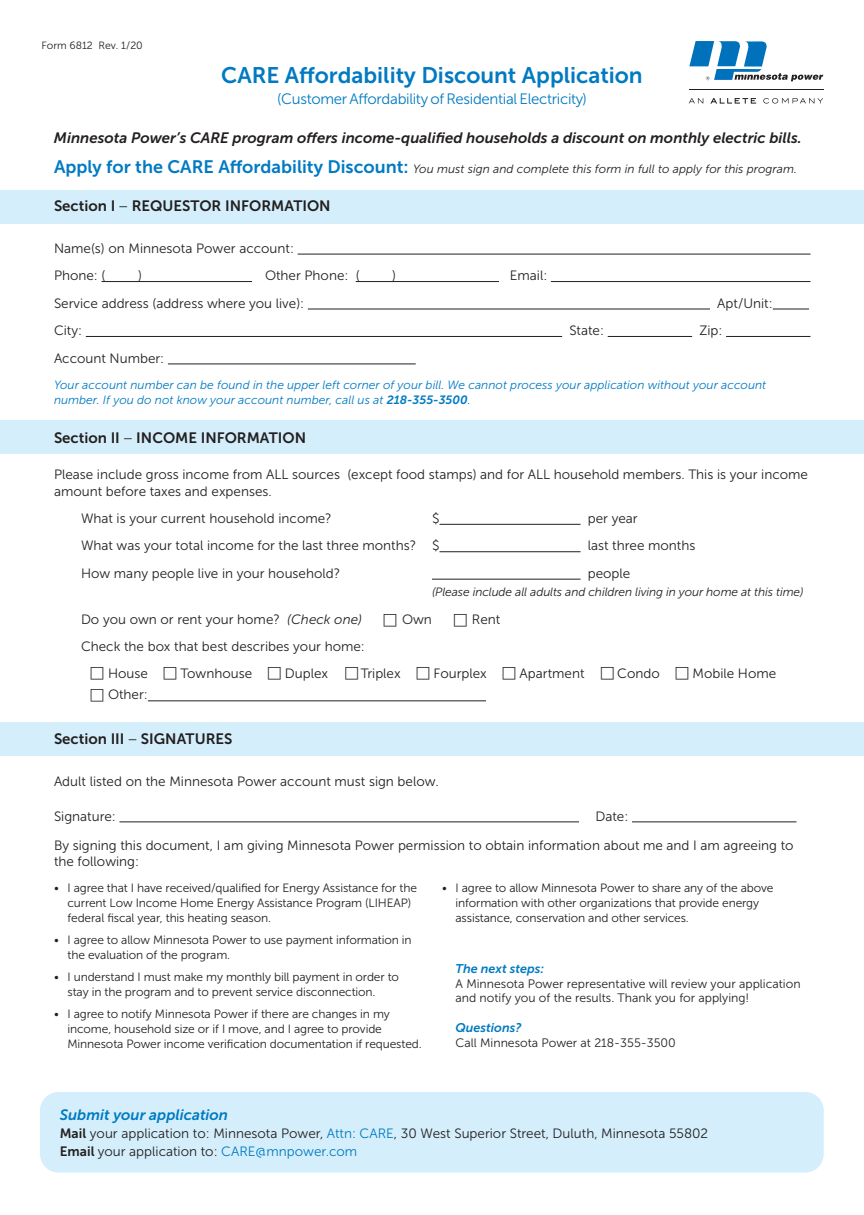
<style>
.page{position:relative;width:864px;height:1215px;background:#fff}
.page>*{position:absolute;margin:0;border:0;box-sizing:border-box;transform-origin:0 0}
.application{font:22.5px "Museo Sans 700";color:#007ac2}
.application-2{font:italic 15px "Museo Sans 700";color:#231f20}
.application-3{font:15px "Museo Sans 700";color:#231f20}
.t1{font:15px "Museo Sans 300";letter-spacing:-.02em;color:#007ac2}
.application-4{font:italic 15px "Museo Sans 700";color:#007ac2}
.application-5{font:13.5px/16.2px "Museo Sans 300";color:#231f20}
.application-6{font:italic 12.6px "Museo Sans 700";color:#007ac2}
.application-7{font:12.3px/14.7px "Museo Sans 300";color:#231f20}
.t2{font:12px/15px "Museo Sans 300";letter-spacing:-.01em;color:#231f20}
.application-8{font:italic 12px/15px "Museo Sans 300";color:#007ac2}
.application-9{font:italic 12px "Museo Sans 300";letter-spacing:-.01em;color:#231f20}
.t3{font:10.5px "Museo Sans 300";color:#231f20}
.s1{font-family:"Museo Sans 700";font-style:normal;font-size:18px;color:#007ac2}
.s2{font-family:"Museo Sans 300"}
.s3{font-family:"Museo Sans 700"}
.s4{font-style:italic}
.s5{color:#007ac2}
</style>
<div class="page">
<div style="left:0;top:190px;width:864px;height:34px;background:#d4effb"></div>
<div style="left:0;top:421px;width:864px;height:33px;background:#d4effb"></div>
<div style="left:40px;top:1092px;width:784px;height:81px;background:#d4effb;border-radius:19px"></div>
<div style="left:0;top:722px;width:864px;height:34px;background:#d4effb"></div>
<hr style="left:298px;top:254px;width:512px;height:1px;background:#231f20">
<hr style="left:102px;top:281px;width:150px;height:1px;background:#231f20">
<hr style="left:356px;top:281px;width:143px;height:1px;background:#231f20">
<hr style="left:551px;top:281px;width:259px;height:1px;background:#231f20">
<hr style="left:308px;top:309px;width:402px;height:1px;background:#231f20">
<hr style="left:773px;top:309px;width:36px;height:1px;background:#231f20">
<hr style="left:86px;top:336px;width:476px;height:1px;background:#231f20">
<hr style="left:608px;top:336px;width:84px;height:1px;background:#231f20">
<hr style="left:726px;top:336px;width:84px;height:1px;background:#231f20">
<hr style="left:168px;top:364px;width:248px;height:1px;background:#231f20">
<hr style="left:440px;top:524px;width:141px;height:1px;background:#231f20">
<hr style="left:440px;top:551px;width:141px;height:1px;background:#231f20">
<hr style="left:432px;top:579px;width:149px;height:1px;background:#231f20">
<hr style="left:148px;top:701px;width:338px;height:1px;background:#231f20">
<hr style="left:119px;top:822px;width:460px;height:1px;background:#231f20">
<hr style="left:632px;top:822px;width:164px;height:1px;background:#231f20">
<svg style="left:689px;top:98px;width:14px;height:5px"></svg>
<svg style="left:689px;top:41px;width:134px;height:40px"></svg>
<hr style="left:689px;top:89px;width:135px;height:1px;background:#231f20">
<svg style="left:710px;top:98px;width:46px;height:6px"></svg>
<svg style="left:763px;top:98px;width:60px;height:6px"></svg>
<p class="t3" style="left:41px;top:40px;width:103px">Form 6812 Rev. 1/20</p>
<p class="application" style="left:221px;top:62px;width:423px">CARE Affordability Discount Application</p>
<p class="t1" style="left:277px;top:90px;width:311px">(Customer Affordability of Residential Electricity)</p>
<p class="application-2" style="left:54px;top:129px;width:749px">Minnesota Power’s CARE program offers income-qualified households a discount on monthly electric bills.</p>
<p class="application-9" style="left:54px;top:162px;width:745px"><span class="s1">Apply for the CARE Affordability Discount:</span> You must sign and complete this form in full to apply for this program.</p>
<p class="application-3" style="left:54px;top:198px;width:278px">Section I <span class="s2">−</span> REQUESTOR INFORMATION</p>
<p class="application-5" style="left:54px;top:240px;width:242px">Name(s) on Minnesota Power account:</p>
<p class="application-5" style="left:54px;top:268px;width:53px">Phone: (</p>
<p class="application-5" style="left:138px;top:268px;width:5px">)</p>
<p class="application-5" style="left:265px;top:268px;width:96px">Other Phone: (</p>
<p class="application-5" style="left:392px;top:268px;width:5px">)</p>
<p class="application-5" style="left:510px;top:268px;width:39px">Email:</p>
<p class="application-5" style="left:54px;top:295px;width:252px">Service address (address where you live):</p>
<p class="application-5" style="left:717px;top:295px;width:57px">Apt/Unit:</p>
<p class="application-5" style="left:54px;top:322px;width:30px">City:</p>
<p class="application-5" style="left:569px;top:322px;width:36px">State:</p>
<p class="application-5" style="left:699px;top:322px;width:25px">Zip:</p>
<p class="application-5" style="left:54px;top:350px;width:112px">Account Number:</p>
<p class="application-8" style="left:54px;top:378px;width:714px">Your account number can be found in the upper left corner of your bill. We cannot process your application without your account number. If you do not know your account number, call us at <span class="s3">218-355-3500</span>.</p>
<p class="application-3" style="left:54px;top:430px;width:254px">Section II <span class="s2">−</span> INCOME INFORMATION</p>
<p class="application-5" style="left:54px;top:467px;width:756px">Please include gross income from ALL sources (except food stamps) and for ALL household members. This is your income amount before taxes and expenses.</p>
<p class="application-5" style="left:81px;top:510px;width:252px">What is your current household income?</p>
<p class="application-5" style="left:432px;top:510px;width:9px">$</p>
<p class="application-5" style="left:588px;top:510px;width:51px">per year</p>
<p class="application-5" style="left:81px;top:538px;width:360px">What was your total income for the last three months? $</p>
<p class="application-5" style="left:588px;top:538px;width:109px">last three months</p>
<p class="application-5" style="left:81px;top:565px;width:261px">How many people live in your household?</p>
<p class="application-5" style="left:588px;top:565px;width:44px">people</p>
<p class="application-9" style="left:432px;top:586px;width:373px">(Please include all adults and children living in your home at this time)</p>
<p class="application-5" style="left:81px;top:611px;width:283px">Do you own or rent your home? <span class="s4">(Check one)</span></p>
<p class="application-5" style="left:402px;top:611px;width:31px">Own</p>
<p class="application-5" style="left:472px;top:611px;width:30px">Rent</p>
<p class="application-5" style="left:81px;top:638px;width:285px">Check the box that best describes your home:</p>
<p class="application-5" style="left:108px;top:666px;width:41px">House</p>
<p class="application-5" style="left:181px;top:666px;width:73px">Townhouse</p>
<p class="application-5" style="left:285px;top:666px;width:45px">Duplex</p>
<p class="application-5" style="left:361px;top:666px;width:41px">Triplex</p>
<p class="application-5" style="left:433px;top:666px;width:55px">Fourplex</p>
<p class="application-5" style="left:520px;top:666px;width:66px">Apartment</p>
<p class="application-5" style="left:617px;top:666px;width:44px">Condo</p>
<p class="application-5" style="left:693px;top:666px;width:85px">Mobile Home</p>
<p class="application-5" style="left:108px;top:687px;width:41px">Other:</p>
<p class="application-3" style="left:54px;top:731px;width:180px">Section III <span class="s2">−</span> SIGNATURES</p>
<p class="application-5" style="left:54px;top:773px;width:386px">Adult listed on the Minnesota Power account must sign below.</p>
<p class="application-5" style="left:54px;top:808px;width:63px">Signature:</p>
<p class="application-5" style="left:595px;top:808px;width:34px">Date:</p>
<p class="application-5" style="left:54px;top:838px;width:741px">By signing this document, I am giving Minnesota Power permission to obtain information about me and I am agreeing to the following:</p>
<p class="t2" style="left:68px;top:881px;width:351px;text-indent:-14px">• I agree that I have received/qualified for Energy Assistance for the current Low Income Home Energy Assistance Program (LIHEAP) federal fiscal year, this heating season.</p>
<p class="t2" style="left:68px;top:933px;width:346px;text-indent:-14px">• I agree to allow Minnesota Power to use payment information in the evaluation of the program.</p>
<p class="t2" style="left:68px;top:969px;width:333px;text-indent:-14px">• I understand I must make my monthly bill payment in order to stay in the program and to prevent service disconnection.</p>
<p class="t2" style="left:68px;top:1006px;width:356px;text-indent:-14px">• I agree to notify Minnesota Power if there are changes in my income, household size or if I move, and I agree to provide<br>Minnesota Power income verification documentation if requested.</p>
<p class="t2" style="left:456px;top:881px;width:320px;text-indent:-14px">• I agree to allow Minnesota Power to share any of the above information with other organizations that provide energy assistance, conservation and other services.</p>
<p class="application-6" style="left:456px;top:962px;width:90px">The next steps:</p>
<p class="application-7" style="left:456px;top:976px;width:347px">A Minnesota Power representative will review your application and notify you of the results. Thank you for applying!</p>
<p class="application-6" style="left:456px;top:1021px;width:68px">Questions?</p>
<p class="application-7" style="left:456px;top:1036px;width:222px">Call Minnesota Power at 218-355-3500</p>
<p class="application-4" style="left:60px;top:1106px;width:170px">Submit your application</p>
<p class="application-5" style="left:60px;top:1125px;width:650px"><span class="s3">Mail</span> your application to: Minnesota Power, <span class="s5">Attn: CARE</span>, 30 West Superior Street, Duluth, Minnesota 55802</p>
<p class="application-5" style="left:60px;top:1143px;width:299px"><span class="s3">Email</span> your application to: <span class="s5">CARE@mnpower.com</span></p>
</div>
